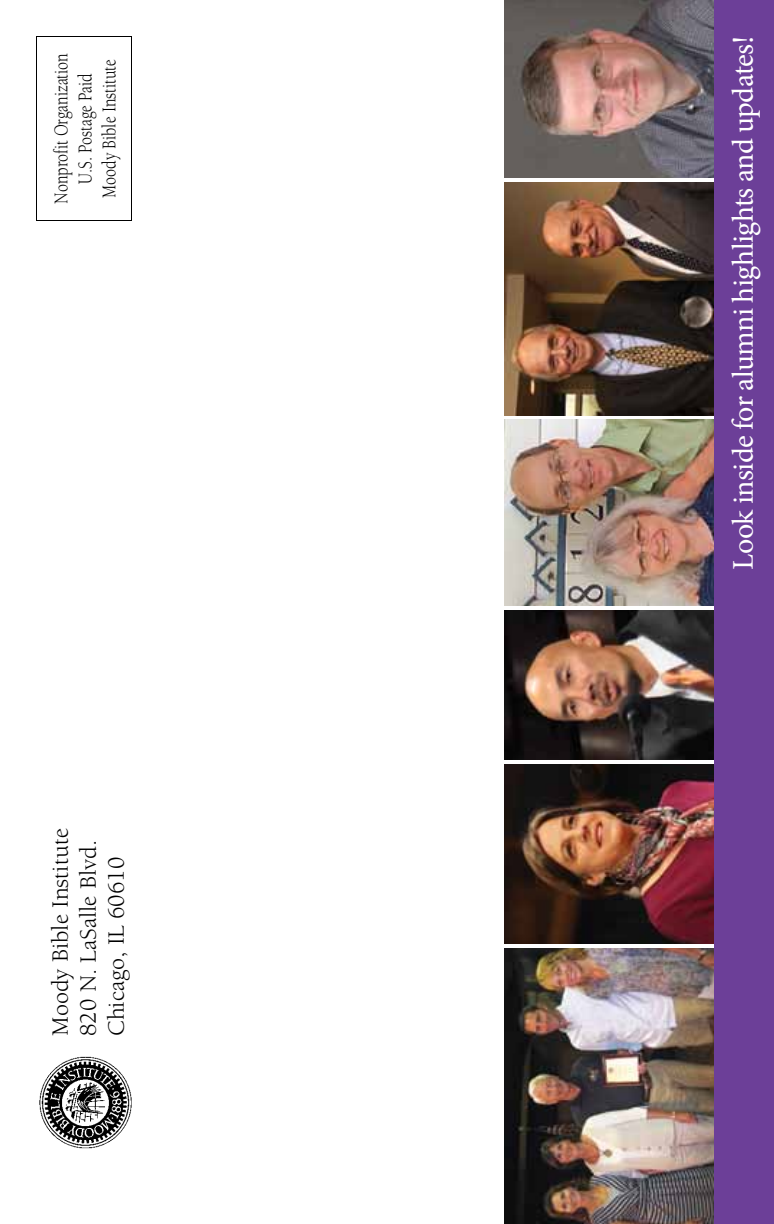
<style>
.page{position:relative;width:774px;height:1224px;background:#fff}
.page>*{position:absolute;margin:0;border:0;box-sizing:border-box;transform-origin:0 0}
.t1{font:30px "Minion Pro";letter-spacing:-.02em;color:#fff}
.t2{font:24px/28px "Berkeley";color:#000}
.t3{font:20px/24px "Berkeley";color:#000;text-align:center;scale:.8 1}
</style>
<div class="page">
<div style="left:36px;top:36px;width:96px;height:185px;border:1px solid #000"></div>
<img style="left:504px;top:0;width:210px;height:178px">
<img style="left:504px;top:948px;width:210px;height:276px">
<img style="left:504px;top:420px;width:210px;height:186px">
<img style="left:504px;top:610px;width:210px;height:150px">
<img style="left:504px;top:764px;width:210px;height:180px">
<img style="left:504px;top:182px;width:210px;height:234px">
<div style="left:714px;top:0;width:60px;height:1224px;background:#6c3f98"></div>
<img style="left:39px;top:1056px;width:93px;height:93px">
<p class="t3" style="left:50px;top:204px;width:190px;rotate:-90deg">Nonprofit Organization<br>U.S. Postage Paid<br>Moody Bible Institute</p>
<p class="t2" style="left:47px;top:1036px;width:209px;rotate:-90deg">Moody Bible Institute<br>820 N. LaSalle Blvd.<br>Chicago, IL 60610</p>
<h1 class="t1" style="left:723px;top:570px;width:535px;rotate:-90deg">Look inside for alumni highlights and updates!</h1>
</div>
